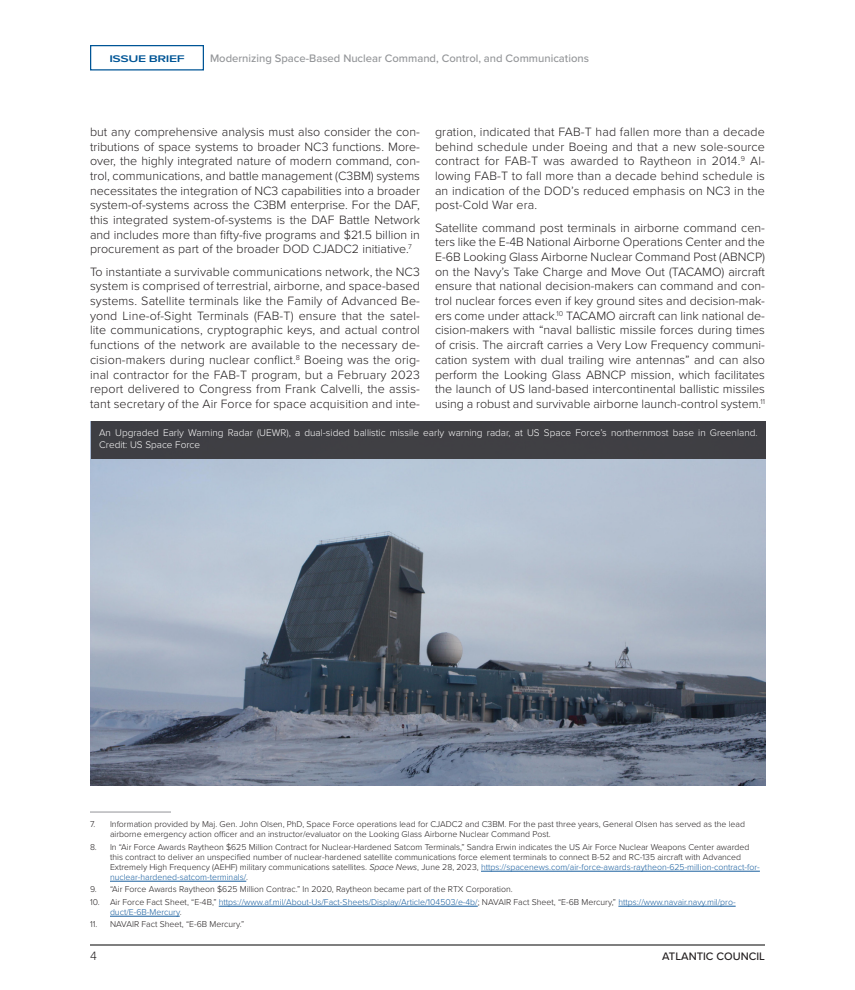
<style>
.page{position:relative;width:855px;height:990px;background:#fff}
.page>*{position:absolute;margin:0;border:0;box-sizing:border-box;transform-origin:0 0}
.Body_Copy_-_normal{font:300 12.5px/14.8px "Proxima Nova";color:#231f20;text-align:justify}
.t1{font:500 11.25px "Proxima Nova";color:#939598}
.t2{font:500 11.25px "Proxima Nova";color:#231f20}
.Body_Copy_-_normal-2{font:300 10px/11.9px "Proxima Nova";color:#fff}
.t3{font:600 10px "Proxima Nova";letter-spacing:-.03em;color:#005596;scale:1.4 1}
.t4{font:300 8.75px/10px "Proxima Nova";color:#231f20}
.t5{font:300 8.75px/10px "Proxima Nova";color:#175d9e}
.s1{font-style:italic}
.s2{color:#175d9e}
.s3{color:#231f20}
</style>
<div class="page">
<hr style="left:90px;top:945px;width:675px;height:1px;background:#000">
<div style="left:90px;top:45px;width:114px;height:26px;border:1px solid #005596"></div>
<hr style="left:90px;top:811px;width:81px;height:2px;background:#a8a9ad">
<hr style="left:481px;top:871px;width:279px;height:1px;background:#175d9e">
<hr style="left:110px;top:881px;width:136px;height:1px;background:#175d9e">
<hr style="left:219px;top:906px;width:259px;height:1px;background:#175d9e">
<hr style="left:618px;top:906px;width:118px;height:1px;background:#175d9e">
<hr style="left:110px;top:916px;width:70px;height:1px;background:#175d9e">
<img style="left:91px;top:459px;width:675px;height:327px">
<div style="left:91px;top:421px;width:675px;height:38px;background:#3f3f44"></div>
<p class="t3" style="left:109px;top:51px;width:55px">ISSUE BRIEF</p>
<p class="t1" style="left:210px;top:50px;width:380px">Modernizing Space-Based Nuclear Command, Control, and Communications</p>
<p class="Body_Copy_-_normal" style="left:90px;top:124px;width:332px">but any comprehensive analysis must also consider the con&shy;tributions of space systems to broader NC3 functions. More&shy;over, the highly integrated nature of modern command, con&shy;trol, communications, and battle management (C3BM) systems necessitates the integration of NC3 capabilities into a broader system-of-systems across the C3BM enterprise. For the DAF, this integrated system-of-systems is the DAF Battle Network and includes more than fifty-five programs and $21.5 billion in procurement as part of the broader DOD CJADC2 initiative.<sup>7</sup></p>
<p class="Body_Copy_-_normal" style="left:90px;top:263px;width:332px">To instantiate a survivable communications network, the NC3 system is comprised of terrestrial, airborne, and space-based systems. Satellite terminals like the Family of Advanced Be&shy;yond Line-of-Sight Terminals (FAB-T) ensure that the satel&shy;lite communications, cryptographic keys, and actual control functions of the network are available to the necessary de&shy;cision-makers during nuclear conflict.<sup>8</sup> Boeing was the orig&shy;inal contractor for the FAB-T program, but a February 2023 report delivered to Congress from Frank Calvelli, the assis&shy;tant secretary of the Air Force for space acquisition and inte-</p>
<p class="Body_Copy_-_normal" style="left:435px;top:124px;width:332px">gration, indicated that FAB-T had fallen more than a decade behind schedule under Boeing and that a new sole-source contract for FAB-T was awarded to Raytheon in 2014.<sup>9</sup> Al&shy;lowing FAB-T to fall more than a decade behind schedule is an indication of the DOD’s reduced emphasis on NC3 in the post-Cold War era.</p>
<p class="Body_Copy_-_normal" style="left:435px;top:219px;width:332px">Satellite command post terminals in airborne command cen&shy;ters like the E-4B National Airborne Operations Center and the E-6B Looking Glass Airborne Nuclear Command Post (ABNCP) on the Navy’s Take Charge and Move Out (TACAMO) aircraft ensure that national decision-makers can command and con&shy;trol nuclear forces even if key ground sites and decision-mak&shy;ers come under attack.<sup>10</sup> TACAMO aircraft can link national de&shy;cision-makers with “naval ballistic missile forces during times of crisis. The aircraft carries a Very Low Frequency communi&shy;cation system with dual trailing wire antennas” and can also perform the Looking Glass ABNCP mission, which facilitates the launch of US land-based intercontinental ballistic missiles using a robust and survivable airborne launch-control system.<sup>11</sup></p>
<p class="Body_Copy_-_normal-2" style="left:99px;top:426px;width:660px">An Upgraded Early Warning Radar (UEWR), a dual-sided ballistic missile early warning radar, at US Space Force’s northernmost base in Greenland.<br>Credit: US Space Force</p>
<p class="t4" style="left:110px;top:819px;width:637px;text-indent:-20px">7. Information provided by Maj. Gen. John Olsen, PhD, Space Force operations lead for CJADC2 and C3BM. For the past three years, General Olsen has served as the lead airborne emergency action officer and an instructor/evaluator on the Looking Glass Airborne Nuclear Command Post.</p>
<p class="t4" style="left:110px;top:841px;width:651px;text-indent:-20px">8. In “Air Force Awards Raytheon $625 Million Contract for Nuclear-Hardened Satcom Terminals,” Sandra Erwin indicates the US Air Force Nuclear Weapons Center awarded this contract to deliver an unspecified number of nuclear-hardened satellite communications force element terminals to connect B-52 and RC-135 aircraft with Advanced Extremely High Frequency (AEHF) military communications satellites. <span class="s1">Space News</span>, June 28, 2023, <span class="s2">https://spacenews.com/air-force-awards-raytheon-625-million-contract-for&shy;nuclear-hardened-satcom-terminals/</span>.</p>
<p class="t4" style="left:90px;top:884px;width:424px">9. “Air Force Awards Raytheon $625 Million Contrac.” In 2020, Raytheon became part of the RTX Corporation.</p>
<p class="t5" style="left:110px;top:896px;width:627px;text-indent:-20px"><span class="s3">10. Air Force Fact Sheet, “E-4B,”</span> https://www.af.mil/About-Us/Fact-Sheets/Display/Article/104503/e-4b/<span class="s3">; NAVAIR Fact Sheet, “E-6B Mercury,”</span> https://www.navair.navy.mil/pro&shy;duct/E-6B-Mercury<span class="s3">.</span></p>
<p class="t4" style="left:90px;top:919px;width:156px">11. NAVAIR Fact Sheet, “E-6B Mercury.”</p>
<p class="Body_Copy_-_normal" style="left:90px;top:948px;width:8px">4</p>
<p class="t2" style="left:662px;top:948px;width:104px">ATLANTIC COUNCIL</p>
</div>
